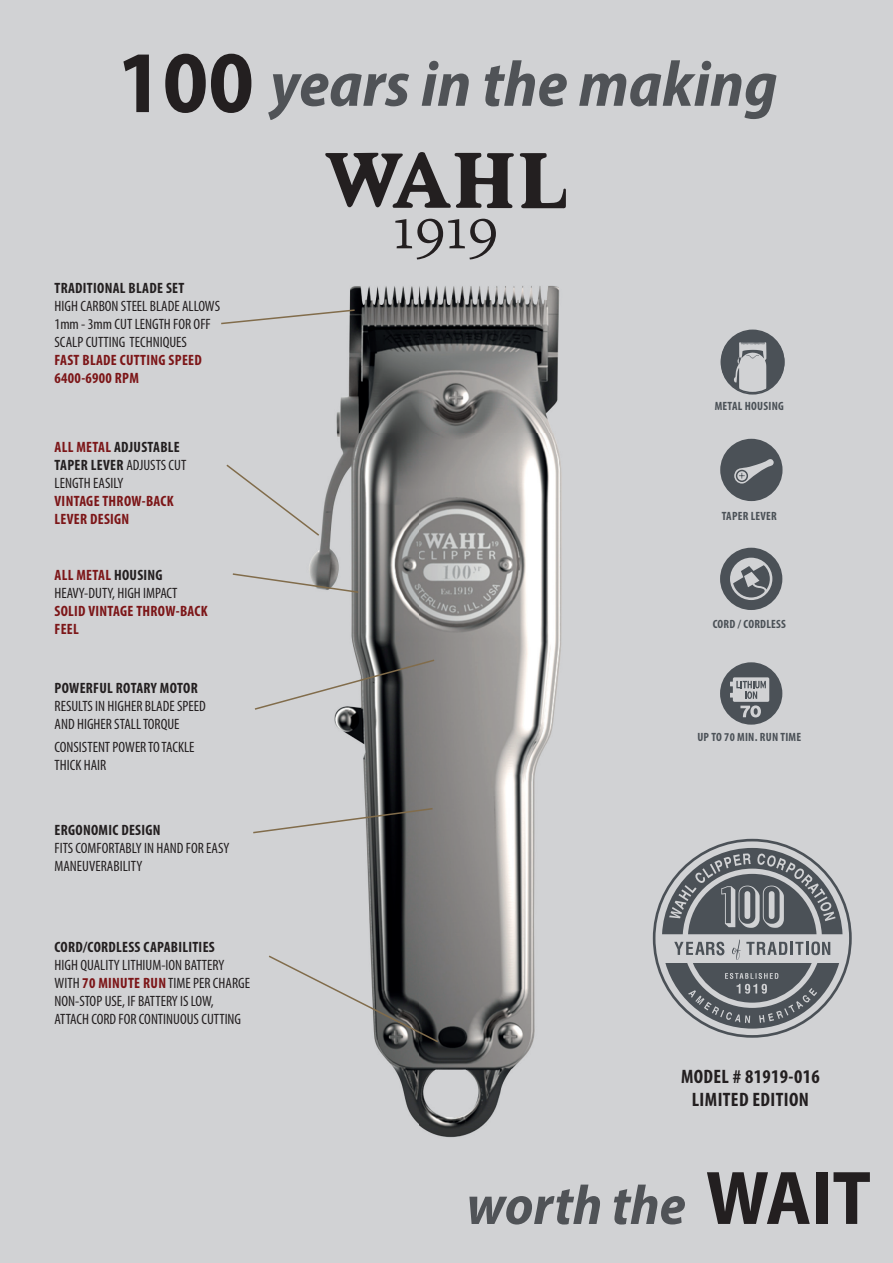
<style>
.page{position:relative;width:893px;height:1263px;background:#d1d2d4}
.page>*{position:absolute;margin:0;border:0;box-sizing:border-box;transform-origin:0 0}
.t1{font:700 semi-condensed 88.5px "Myriad Pro";color:#231f20}
.t2{font:italic 700 semi-condensed 64.5px "Myriad Pro";color:#505357}
.t3{font:italic 700 semi-condensed 55.8px "Myriad Pro";color:#505357}
.t4{font:700 condensed 19.5px/23.4px "Myriad Pro";letter-spacing:.02em;color:#231f20;text-align:center}
.t5{font:condensed 15px/18px "Myriad Pro";color:#231f20}
.t6{font:700 condensed 15px/18px "Myriad Pro";letter-spacing:.02em;color:#7c1618}
.t7{font:700 condensed 15px "Myriad Pro";letter-spacing:.02em;color:#231f20}
.t8{font:700 condensed 12px "Myriad Pro";letter-spacing:.02em;color:#4b5157}
.s1{font-weight:700;color:#7c1618}
.s2{font-weight:700}
.s3{font-style:normal;font-size:76.65px;color:#231f20}
</style>
<div class="page">
<img style="left:221px;top:154px;width:564px;height:984px">
<svg style="left:325px;top:152px;width:189px;height:56px"></svg>
<svg style="left:520px;top:153px;width:46px;height:55px"></svg>
<svg style="left:395px;top:219px;width:101px;height:40px"></svg>
<svg style="left:221px;top:309px;width:134px;height:15px"></svg>
<svg style="left:226px;top:465px;width:212px;height:577px"></svg>
<svg style="left:653px;top:839px;width:199px;height:199px"></svg>
<svg style="left:721px;top:330px;width:63px;height:65px"></svg>
<svg style="left:720px;top:439px;width:62px;height:62px"></svg>
<svg style="left:720px;top:548px;width:62px;height:62px"></svg>
<svg style="left:720px;top:662px;width:62px;height:63px"></svg>
<h1 class="t1" style="left:117px;top:25px;width:138px">100</h1>
<h2 class="t2" style="left:270px;top:43px;width:509px">years in the making</h2>
<p class="t7" style="left:55px;top:279px;width:131px">TRADITIONAL BLADE SET</p>
<p class="t5" style="left:55px;top:297px;width:167px">HIGH CARBON STEEL BLADE ALLOWS<br>1mm - 3mm CUT LENGTH FOR OFF<br>SCALP CUTTING TECHNIQUES</p>
<p class="t6" style="left:55px;top:351px;width:149px">FAST BLADE CUTTING SPEED<br>6400-6900 RPM</p>
<p class="t5" style="left:55px;top:438px;width:133px"><span class="s1">ALL METAL</span> <span class="s2">ADJUSTABLE<br>TAPER LEVER</span> ADJUSTS CUT<br>LENGTH EASILY</p>
<p class="t6" style="left:55px;top:492px;width:121px">VINTAGE THROW-BACK<br>LEVER DESIGN</p>
<p class="t5" style="left:55px;top:566px;width:125px"><span class="s1">ALL METAL</span> <span class="s2">HOUSING<br></span>HEAVY-DUTY, HIGH IMPACT</p>
<p class="t6" style="left:55px;top:602px;width:155px">SOLID VINTAGE THROW-BACK<br>FEEL</p>
<p class="t7" style="left:55px;top:679px;width:145px">POWERFUL ROTARY MOTOR</p>
<p class="t5" style="left:55px;top:697px;width:153px">RESULTS IN HIGHER BLADE SPEED<br>AND HIGHER STALL TORQUE</p>
<p class="t5" style="left:55px;top:738px;width:142px">CONSISTENT POWER TO TACKLE<br>THICK HAIR</p>
<p class="t7" style="left:55px;top:821px;width:108px">ERGONOMIC DESIGN</p>
<p class="t5" style="left:55px;top:839px;width:176px">FITS COMFORTABLY IN HAND FOR EASY<br>MANEUVERABILITY</p>
<p class="t7" style="left:55px;top:938px;width:162px">CORD/CORDLESS CAPABILITIES</p>
<p class="t5" style="left:55px;top:956px;width:197px">HIGH QUALITY LITHIUM-ION BATTERY WITH <span class="s1">70 MINUTE RUN</span> TIME PER CHARGE NON-STOP USE, IF BATTERY IS LOW, ATTACH CORD FOR CONTINUOUS CUTTING</p>
<p class="t8" style="left:715px;top:399px;width:71px">METAL HOUSING</p>
<p class="t8" style="left:722px;top:508px;width:57px">TAPER LEVER</p>
<p class="t8" style="left:713px;top:617px;width:75px">CORD / CORDLESS</p>
<p class="t8" style="left:697px;top:729px;width:105px">UP TO 70 MIN. RUN TIME</p>
<h3 class="t4" style="left:681px;top:1064px;width:140px">MODEL # 81919-016<br>LIMITED EDITION</h3>
<h3 class="t3" style="left:467px;top:1169px;width:406px">worth the <span class="s3">WAIT</span></h3>
</div>
